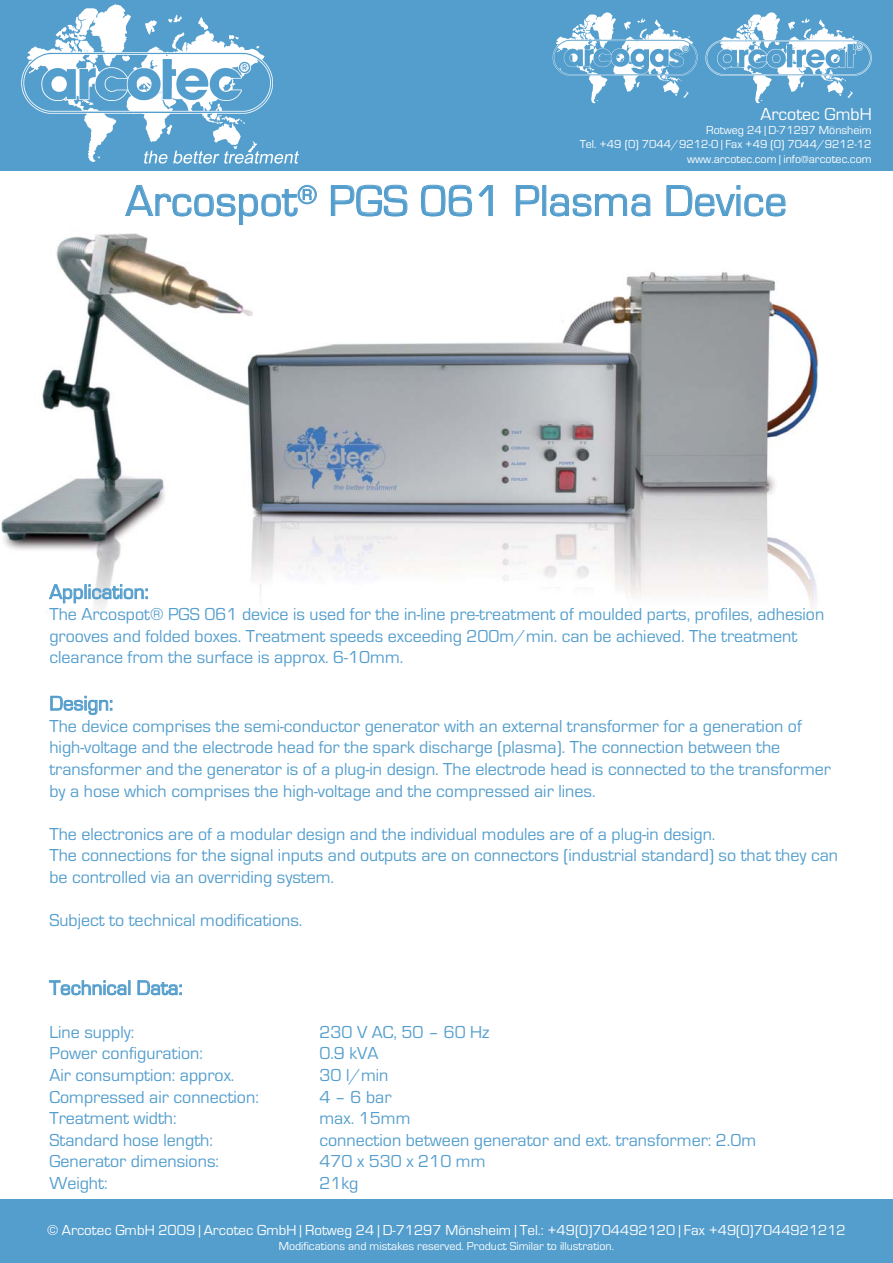
<style>
.page{position:relative;width:893px;height:1263px;background:#fff}
.page>*{position:absolute;margin:0;border:0;box-sizing:border-box;transform-origin:0 0}
.t1{font:45px "Eurostile";color:#549ecd}
.t2{font:21px "Eurostile";color:#549ecd}
.t3{font:18px/21.6px "Eurostile";color:#549ecd}
.t4{font:18px "Eurostile";color:#fff}
.t5{font:15px "Eurostile";color:#fff}
.t6{font:12px/14.4px "Eurostile";color:#fff;text-align:right}
</style>
<div class="page">
<img style="left:0;top:170px;width:893px;height:546px">
<div style="left:0;top:0;width:893px;height:170px;background:#549ecd"></div>
<svg style="left:21px;top:4px;width:278px;height:160px"></svg>
<svg style="left:553px;top:12px;width:145px;height:91px"></svg>
<svg style="left:705px;top:12px;width:167px;height:91px"></svg>
<div style="left:0;top:1199px;width:893px;height:64px;background:#549ecd"></div>
<svg style="left:48px;top:584px;width:100px;height:20px"></svg>
<svg style="left:50px;top:695px;width:63px;height:20px"></svg>
<svg style="left:49px;top:980px;width:82px;height:16px"></svg>
<svg style="left:137px;top:980px;width:45px;height:16px"></svg>
<svg style="left:125px;top:185px;width:192px;height:40px"></svg>
<svg style="left:331px;top:184px;width:77px;height:33px"></svg>
<svg style="left:421px;top:184px;width:51px;height:33px"></svg>
<svg style="left:478px;top:184px;width:15px;height:32px"></svg>
<svg style="left:515px;top:185px;width:136px;height:32px"></svg>
<svg style="left:666px;top:185px;width:120px;height:32px"></svg>
<p class="t4" style="left:760px;top:108px;width:113px">Arcotec GmbH</p>
<p class="t6" style="left:580px;top:124px;width:294px">Rotweg 24 | D-71297 Mönsheim<br>Tel. +49 (0) 7044/9212-0 | Fax +49 (0) 7044/9212-12 www.arcotec.com | info@arcotec.com</p>
<h1 class="t1" style="left:126px;top:186px;width:663px">Arcospot<sup>®</sup> PGS 061 Plasma Device</h1>
<p class="t2" style="left:49px;top:585px;width:101px">Application:</p>
<p class="t3" style="left:49px;top:605px;width:776px">The Arcospot® PGS 061 device is used for the in-line pre-treatment of moulded parts, profiles, adhesion grooves and folded boxes. Treatment speeds exceeding 200m/min. can be achieved. The treatment clearance from the surface is approx. 6-10mm.</p>
<p class="t2" style="left:49px;top:696px;width:65px">Design:</p>
<p class="t3" style="left:49px;top:717px;width:783px">The device comprises the semi-conductor generator with an external transformer for a generation of high-voltage and the electrode head for the spark discharge (plasma). The connection between the transformer and the generator is of a plug-in design. The electrode head is connected to the transformer by a hose which comprises the high-voltage and the compressed air lines.</p>
<p class="t3" style="left:49px;top:825px;width:790px">The electronics are of a modular design and the individual modules are of a plug-in design.<br>The connections for the signal inputs and outputs are on connectors (industrial standard) so that they can be controlled via an overriding system.</p>
<p class="t3" style="left:49px;top:911px;width:255px">Subject to technical modifications.</p>
<p class="t2" style="left:49px;top:981px;width:135px">Technical Data:</p>
<p class="t3" style="left:49px;top:1023px;width:86px">Line supply:</p>
<p class="t3" style="left:319px;top:1023px;width:172px">230 V AC, 50 – 60 Hz</p>
<p class="t3" style="left:49px;top:1044px;width:155px">Power configuration:</p>
<p class="t3" style="left:319px;top:1044px;width:61px">0.9 kVA</p>
<p class="t3" style="left:49px;top:1066px;width:187px">Air consumption: approx.</p>
<p class="t3" style="left:319px;top:1066px;width:71px">30 l/min</p>
<p class="t3" style="left:49px;top:1088px;width:211px">Compressed air connection:</p>
<p class="t3" style="left:319px;top:1088px;width:74px">4 – 6 bar</p>
<p class="t3" style="left:49px;top:1109px;width:129px">Treatment width:</p>
<p class="t3" style="left:319px;top:1109px;width:93px">max. 15mm</p>
<p class="t3" style="left:49px;top:1131px;width:165px">Standard hose length:</p>
<p class="t3" style="left:319px;top:1131px;width:438px">connection between generator and ext. transformer: 2.0m</p>
<p class="t3" style="left:49px;top:1152px;width:171px">Generator dimensions:</p>
<p class="t3" style="left:319px;top:1152px;width:168px">470 x 530 x 210 mm</p>
<p class="t3" style="left:49px;top:1174px;width:60px">Weight:</p>
<p class="t3" style="left:319px;top:1174px;width:41px">21kg</p>
<p class="t5" style="left:47px;top:1225px;width:800px">© Arcotec GmbH 2009 | Arcotec GmbH | Rotweg 24 | D-71297 Mönsheim | Tel.: +49(0)704492120 | Fax +49(0)7044921212</p>
<p class="t6" style="left:279px;top:1240px;width:337px">Modifications and mistakes reserved. Product Similar to illustration.</p>
</div>
